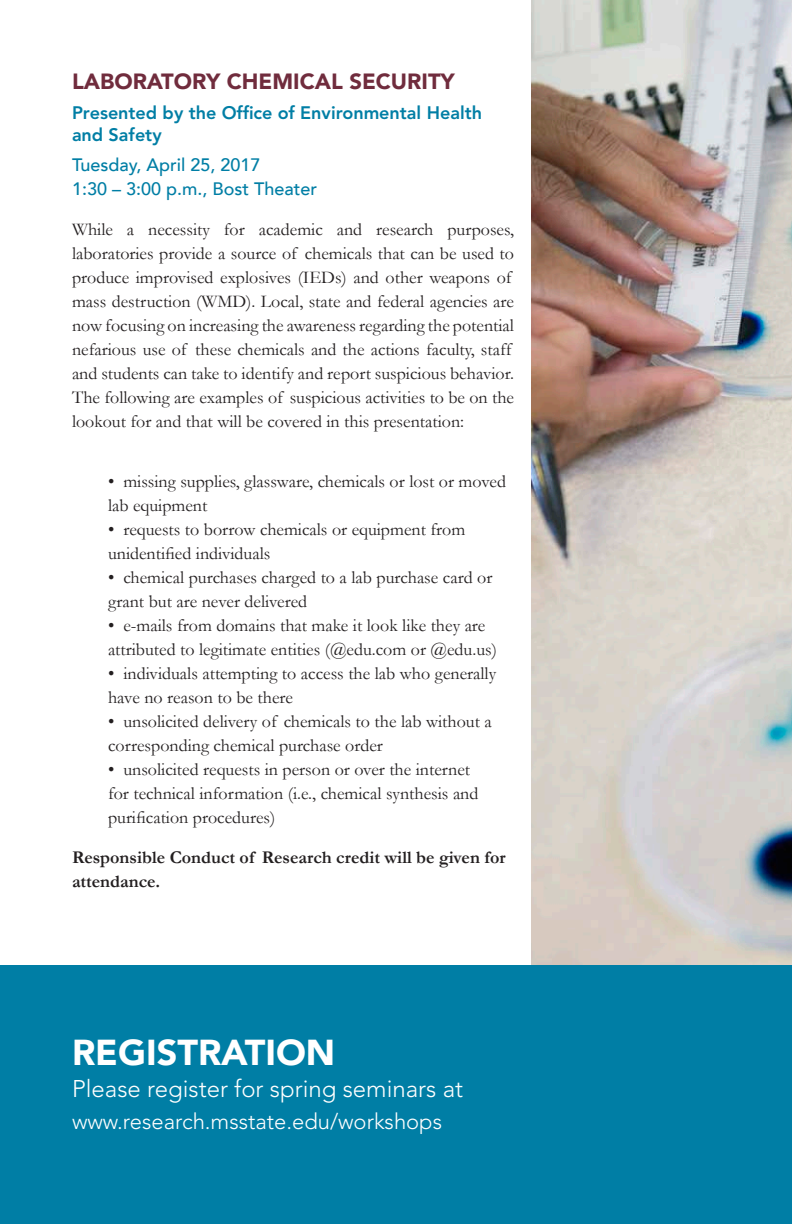
<style>
.page{position:relative;width:792px;height:1224px;background:#fff}
.page>*{position:absolute;margin:0;border:0;box-sizing:border-box;transform-origin:0 0}
.t1{font:900 36px "Avenir LT";color:#fff}
.t2{font:300 24px "Avenir LT Std";color:#fff}
.t3{font:300 22px "Avenir LT Std";color:#fff}
.t4{font:900 22px "Avenir LT";color:#702c3d}
.t5{font:18px/24px "Garamond";color:#231f20}
.t6{font:700 18px/24px "Garamond";color:#231f20}
.t7{font:800 18px/21.6px "Avenir LT Std";color:#007ea5}
.t8{font:500 18px "Avenir LT";color:#007ea5}
</style>
<div class="page">
<img style="left:532px;top:0;width:260px;height:965px">
<div style="left:0;top:965px;width:792px;height:259px;background:#007ea5"></div>
<p class="t4" style="left:72px;top:68px;width:384px">LABORATORY CHEMICAL SECURITY</p>
<p class="t7" style="left:72px;top:102px;width:412px">Presented by the Office of Environmental Health and Safety</p>
<p class="t8" style="left:72px;top:155px;width:190px">Tuesday, April 25, 2017</p>
<p class="t8" style="left:72px;top:179px;width:247px">1:30 – 3:00 p.m., Bost Theater</p>
<p class="t5" style="left:72px;top:217px;width:444px">While a necessity for academic and research purposes, laboratories provide a source of chemicals that can be used to produce improvised explosives (IEDs) and other weapons of mass destruction (WMD). Local, state and federal agencies are now focusing on increasing the awareness regarding the potential nefarious use of these chemicals and the actions faculty, staff and students can take to identify and report suspicious behavior.<br>The following are examples of suspicious activities to be on the lookout for and that will be covered in this presentation:</p>
<p class="t5" style="left:108px;top:469px;width:400px">• missing supplies, glassware, chemicals or lost or moved lab equipment</p>
<p class="t5" style="left:108px;top:517px;width:359px">• requests to borrow chemicals or equipment from unidentified individuals</p>
<p class="t5" style="left:108px;top:565px;width:386px">• chemical purchases charged to a lab purchase card or grant but are never delivered</p>
<p class="t5" style="left:108px;top:613px;width:390px">• e-mails from domains that make it look like they are attributed to legitimate entities (@edu.com or @edu.us)</p>
<p class="t5" style="left:108px;top:661px;width:390px">• individuals attempting to access the lab who generally have no reason to be there</p>
<p class="t5" style="left:108px;top:709px;width:385px">• unsolicited delivery of chemicals to the lab without a corresponding chemical purchase order</p>
<p class="t5" style="left:108px;top:757px;width:372px">• unsolicited requests in person or over the internet for technical information (i.e., chemical synthesis and purification procedures)</p>
<p class="t6" style="left:72px;top:845px;width:435px">Responsible Conduct of Research credit will be given for attendance.</p>
<p class="t1" style="left:72px;top:1031px;width:265px">REGISTRATION</p>
<p class="t2" style="left:72px;top:1075px;width:393px">Please register for spring seminars at</p>
<p class="t3" style="left:72px;top:1108px;width:372px">www.research.msstate.edu/workshops</p>
</div>
